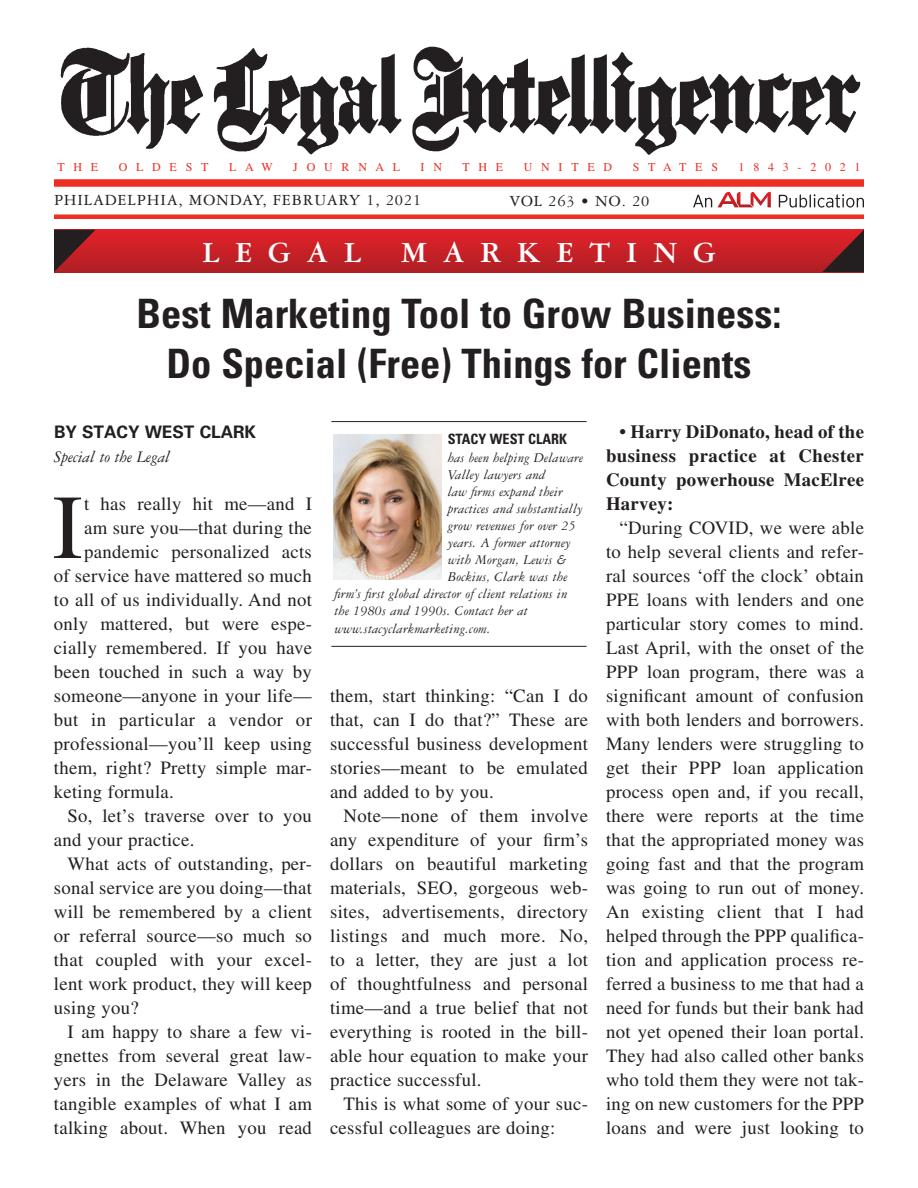
<style>
.page{position:relative;width:918px;height:1188px;background:#fff}
.page>*{position:absolute;margin:0;border:0;box-sizing:border-box;transform-origin:0 0}
.t1{font:91.2px "Times LT Std";color:#231f20}
.t2{font:700 condensed 40.5px/49.5px "Univers LT Std";color:#231f20;text-align:center}
.t3{font:700 31.05px "Garamond 3 LT Std";letter-spacing:.5em;color:#fff}
.t4{font:18.75px/24px "Times LT Std";letter-spacing:.015em;color:#231f20;text-align:justify}
.t5{font:700 18.75px/24px "Times LT Std";letter-spacing:.015em;color:#231f20;text-align:justify}
.t6{font:italic 17.25px "Garamond 3 LT Std";color:#231f20}
.t7{font:700 17.25px "Univers LT Std";color:#231f20}
.t8{font:16.5px "Garamond 3 LT Std";letter-spacing:.05em;color:#231f20}
.t9{font:italic 14.25px "Garamond 3 LT Std";letter-spacing:.01em;color:#231f20}
.t10{font:700 condensed 14.25px "Univers LT Std";color:#231f20}
.t11{font:12px "Times LT Std";letter-spacing:.73em;color:#ee2e22}
</style>
<div class="page">
<img style="left:60px;top:46px;width:801px;height:109px">
<div style="left:54px;top:179px;width:810px;height:8px;background:#ee2e22"></div>
<div style="left:54px;top:214px;width:810px;height:5px;background:#ee2e22"></div>
<svg style="left:693px;top:195px;width:19px;height:12px"></svg>
<svg style="left:779px;top:194px;width:85px;height:14px"></svg>
<svg style="left:718px;top:192px;width:53px;height:15px"></svg>
<div style="left:54px;top:230px;width:810px;height:42px;background:linear-gradient(to bottom,#e22128,#b01f25)"></div>
<svg style="left:54px;top:230px;width:42px;height:42px;background:#721f22"></svg>
<svg style="left:822px;top:230px;width:42px;height:42px;background:#7a1f23"></svg>
<hr style="left:331px;top:421px;width:256px;height:1px;background:#231f20">
<hr style="left:331px;top:646px;width:256px;height:1px;background:#231f20">
<img style="left:333px;top:434px;width:109px;height:146px">
<p class="t11" style="left:57px;top:160px;width:42px">THE</p>
<p class="t11" style="left:119px;top:160px;width:91px">OLDEST</p>
<p class="t11" style="left:229px;top:160px;width:45px">LAW</p>
<p class="t11" style="left:293px;top:160px;width:108px">JOURNAL</p>
<p class="t11" style="left:421px;top:160px;width:23px">I N</p>
<p class="t11" style="left:462px;top:160px;width:42px">THE</p>
<p class="t11" style="left:524px;top:160px;width:90px">UNITED</p>
<p class="t11" style="left:633px;top:160px;width:87px">STATES</p>
<p class="t11" style="left:739px;top:160px;width:124px">1843-2021</p>
<p class="t8" style="left:54px;top:192px;width:369px">PHILADELPHIA, MONDAY, FEBRUARY 1, 2021</p>
<p class="t8" style="left:510px;top:192px;width:141px">VOL 263 • NO. 20</p>
<h3 class="t3" style="left:202px;top:235px;width:161px">LEGAL</h3>
<h3 class="t3" style="left:401px;top:235px;width:316px">MARKETING</h3>
<h2 class="t2" style="left:137px;top:289px;width:646px">Best Marketing Tool to Grow Business:<br>Do Special (Free) Things for Clients</h2>
<p class="t7" style="left:54px;top:422px;width:204px">BY STACY WEST CLARK</p>
<p class="t6" style="left:54px;top:448px;width:118px">Special to the Legal</p>
<h1 class="t1" style="left:52px;top:476px;width:32px">I</h1>
<p class="t4" style="left:84px;top:492px;width:229px">t has really hit me—and I</p>
<p class="t4" style="left:84px;top:516px;width:229px">am sure you—that during the</p>
<p class="t4" style="left:84px;top:540px;width:229px">pandemic personalized acts</p>
<p class="t4" style="left:54px;top:564px;width:259px">of service have mattered so much</p>
<p class="t4" style="left:54px;top:588px;width:259px">to all of us individually. And not</p>
<p class="t4" style="left:54px;top:612px;width:259px">only mattered, but were espe-</p>
<p class="t4" style="left:54px;top:636px;width:260px">cially remembered. If you have</p>
<p class="t4" style="left:54px;top:660px;width:259px">been touched in such a way by</p>
<p class="t4" style="left:54px;top:684px;width:259px">someone—anyone in your life—</p>
<p class="t4" style="left:54px;top:708px;width:259px">but in particular a vendor or</p>
<p class="t4" style="left:54px;top:732px;width:259px">professional—you’ll keep using</p>
<p class="t4" style="left:54px;top:756px;width:259px">them, right? Pretty simple mar-</p>
<p class="t4" style="left:54px;top:780px;width:121px">keting formula.</p>
<p class="t4" style="left:67px;top:804px;width:246px">So, let’s traverse over to you</p>
<p class="t4" style="left:54px;top:828px;width:142px">and your practice.</p>
<p class="t4" style="left:67px;top:852px;width:246px">What acts of outstanding, per-</p>
<p class="t4" style="left:54px;top:876px;width:259px">sonal service are you doing—that</p>
<p class="t4" style="left:54px;top:900px;width:259px">will be remembered by a client</p>
<p class="t4" style="left:54px;top:924px;width:259px">or referral source—so much so</p>
<p class="t4" style="left:54px;top:948px;width:260px">that coupled with your excel-</p>
<p class="t4" style="left:54px;top:972px;width:260px">lent work product, they will keep</p>
<p class="t4" style="left:54px;top:996px;width:86px">using you?</p>
<p class="t4" style="left:67px;top:1020px;width:246px">I am happy to share a few vi-</p>
<p class="t4" style="left:54px;top:1044px;width:260px">gnettes from several great law-</p>
<p class="t4" style="left:54px;top:1068px;width:259px">yers in the Delaware Valley as</p>
<p class="t4" style="left:54px;top:1092px;width:260px">tangible examples of what I am</p>
<p class="t4" style="left:54px;top:1116px;width:260px">talking about. When you read</p>
<p class="t10" style="left:448px;top:431px;width:121px">STACY WEST CLARK</p>
<p class="t9" style="left:448px;top:450px;width:137px">has been helping Delaware</p>
<p class="t9" style="left:448px;top:467px;width:99px">Valley lawyers and</p>
<p class="t9" style="left:448px;top:484px;width:117px">law firms expand their</p>
<p class="t9" style="left:448px;top:501px;width:137px">practices and substantially</p>
<p class="t9" style="left:448px;top:518px;width:130px">grow revenues for over 25</p>
<p class="t9" style="left:448px;top:535px;width:125px">years. A former attorney</p>
<p class="t9" style="left:448px;top:552px;width:120px">with Morgan, Lewis &amp;</p>
<p class="t9" style="left:448px;top:569px;width:121px">Bockius, Clark was the</p>
<p class="t9" style="left:334px;top:586px;width:234px">firm’s first global director of client relations in</p>
<p class="t9" style="left:334px;top:604px;width:195px">the 1980s and 1990s. Contact her at</p>
<p class="t9" style="left:334px;top:621px;width:158px">www.stacyclarkmarketing.com.</p>
<p class="t4" style="left:330px;top:684px;width:259px">them, start thinking: “Can I do that, can I do that?” These are successful business development stories—meant to be emulated and added to by you.</p>
<p class="t4" style="left:330px;top:804px;width:260px;text-indent:14px">Note—none of them involve any expenditure of your firm’s dollars on beautiful marketing materials, SEO, gorgeous web&shy;sites, advertisements, directory listings and much more. No, to a letter, they are just a lot of thoughtfulness and personal time—and a true belief that not everything is rooted in the bill&shy;able hour equation to make your practice successful.</p>
<p class="t4" style="left:330px;top:1092px;width:259px;text-indent:14px">This is what some of your suc&shy;cessful colleagues are doing:</p>
<p class="t5" style="left:606px;top:419px;width:259px;text-indent:14px">• Harry DiDonato, head of the business practice at Chester County powerhouse MacElree Harvey:</p>
<p class="t4" style="left:606px;top:516px;width:260px;text-indent:14px">“During COVID, we were able to help several clients and refer&shy;ral sources ‘off the clock’ obtain PPE loans with lenders and one particular story comes to mind.<br>Last April, with the onset of the PPP loan program, there was a significant amount of confusion with both lenders and borrowers.<br>Many lenders were struggling to get their PPP loan application process open and, if you recall, there were reports at the time that the appropriated money was going fast and that the program was going to run out of money.<br>An existing client that I had helped through the PPP qualifica&shy;tion and application process re&shy;ferred a business to me that had a need for funds but their bank had not yet opened their loan portal.<br>They had also called other banks who told them they were not tak&shy;ing on new customers for the PPP loans and were just looking to</p>
</div>
